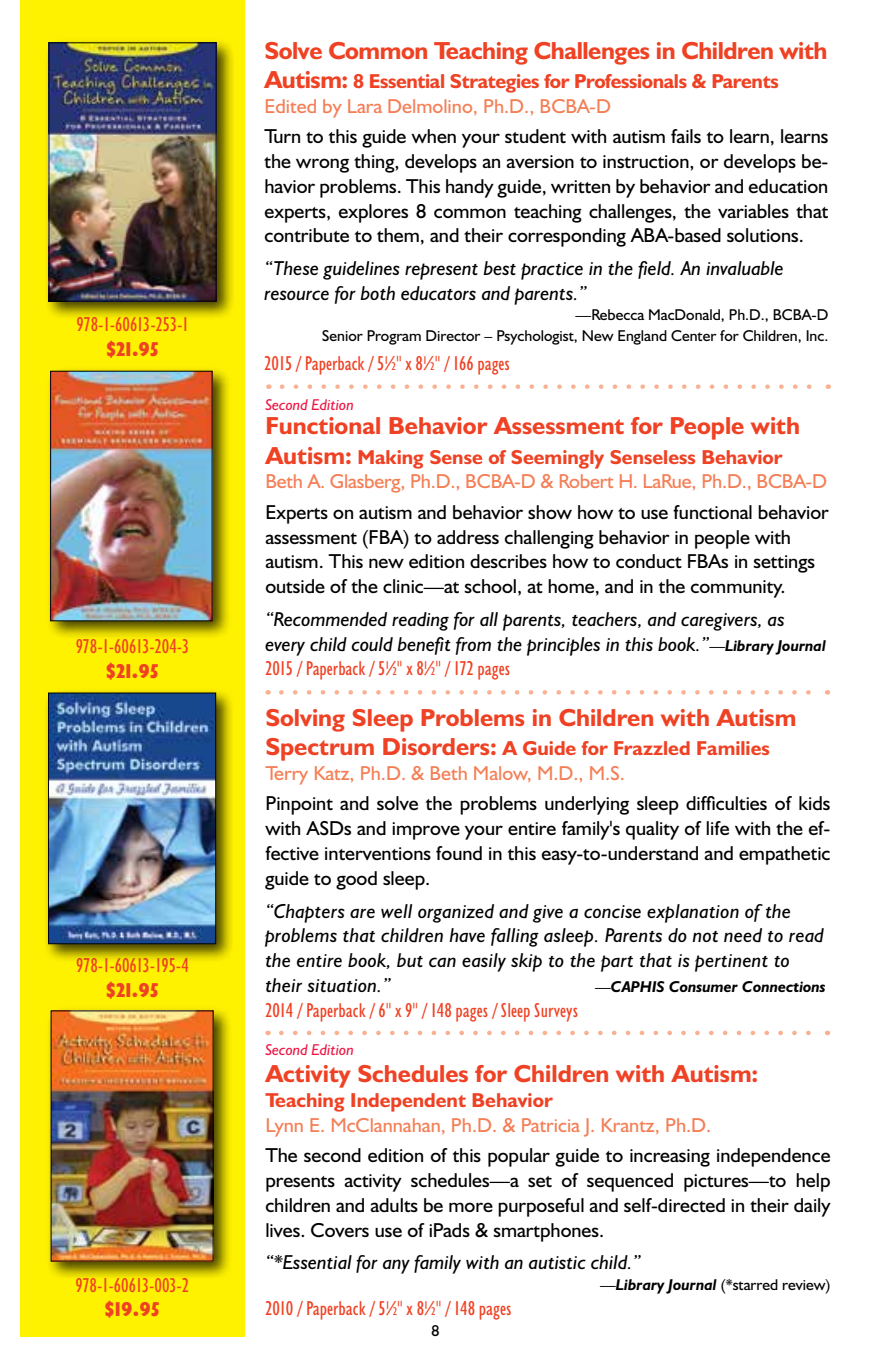
<style>
.page{position:relative;width:871px;height:1357px;background:#fff}
.page>*{position:absolute;margin:0;border:0;box-sizing:border-box;transform-origin:0 0}
.t1{font:700 24.75px "Humanist 521 BT";color:#ef4123}
.t2{font:700 24.75px "Humanist 521 BT";letter-spacing:-.02em;color:#ef4123}
.t3{font:20.25px/24.8px "Humanist 521 BT";color:#000;text-align:justify}
.t4{font:italic 20.25px/24.8px "Humanist 521 BT";color:#000}
.t5{font:20.25px/24.8px "Humanist 521 BT";color:#f47e55}
.t6{font:condensed 20.25px "Humanist 521 BT";color:#ef4123}
.t7{font:700 20.25px/24.8px "Humanist 521 BT";letter-spacing:-.02em;color:#ef4123}
.t8{font:700 20.25px "Humanist 521 BT";color:#ef4123}
.t9{font:700 condensed 20.25px "Humanist 521 BT Xtra";letter-spacing:.025em;color:#ef4123}
.t10{font:15.75px/20.2px "Humanist 521 BT";color:#000;text-align:right}
.t11{font:italic 700 15.75px "Humanist 521 BT";color:#000}
.t12{font:italic 15.75px "Humanist 521 BT";color:#ed1846}
.s1{font-size:24.75px}
.s2{font-weight:400;color:#f47e55}
.s3{font-weight:700;font-size:24.75px;color:#ef4123}
.s4{font-weight:700;color:#ef4123}
.s5{font-style:normal;font-size:15.75px}
.s6{font-weight:700;font-size:15.75px}
.s7{font-style:normal;font-stretch:condensed;color:#ef4123}
.s8{font-weight:400;font-style:normal}
.s9{font-weight:700;font-style:italic}
</style>
<div class="page">
<div style="left:20px;top:0;width:225px;height:1336px;background:#fff200"></div>
<div style="left:43px;top:687px;width:192px;height:277px;background:#000;opacity:.75"></div>
<img style="left:50px;top:695px;width:164px;height:247px">
<div style="left:48px;top:693px;width:168px;height:251px;border:1px solid #000"></div>
<div style="left:46px;top:1005px;width:187px;height:276px;background:#000;opacity:.75"></div>
<img style="left:53px;top:1012px;width:158px;height:247px">
<div style="left:51px;top:1010px;width:162px;height:251px;border:1px solid #000"></div>
<svg style="left:281px;top:690px;width:530px;height:4px"></svg>
<div style="left:45px;top:366px;width:186px;height:274px;background:#000;opacity:.75"></div>
<img style="left:52px;top:373px;width:158px;height:246px">
<div style="left:50px;top:371px;width:162px;height:250px;border:1px solid #000"></div>
<svg style="left:281px;top:1030px;width:530px;height:5px"></svg>
<svg style="left:282px;top:384px;width:530px;height:5px"></svg>
<div style="left:43px;top:37px;width:192px;height:284px;background:#000;opacity:.75"></div>
<img style="left:51px;top:45px;width:163px;height:254px">
<div style="left:49px;top:43px;width:167px;height:258px;border:1px solid #000"></div>
<p class="t6" style="left:77px;top:313px;width:113px">978-1-60613-253-1</p>
<p class="t9" style="left:106px;top:337px;width:54px">$21.95</p>
<p class="t6" style="left:76px;top:635px;width:115px">978-1-60613-204-3</p>
<p class="t9" style="left:106px;top:658px;width:54px">$21.95</p>
<p class="t6" style="left:76px;top:954px;width:114px">978-1-60613-195-4</p>
<p class="t9" style="left:106px;top:977px;width:54px">$21.95</p>
<p class="t6" style="left:75px;top:1273px;width:115px">978-1-60613-003-2</p>
<p class="t9" style="left:105px;top:1297px;width:56px">$19.95</p>
<p class="t2" style="left:264px;top:35px;width:564px">Solve Common Teaching Challenges in Children with</p>
<p class="t7" style="left:264px;top:69px;width:516px"><span class="s1">Autism:</span> 8 Essential Strategies for Professionals &amp; Parents<br><span class="s2">Edited by Lara Delmolino, Ph.D., BCBA-D</span></p>
<p class="t3" style="left:264px;top:124px;width:565px">Turn to this guide when your student with autism fails to learn, learns the wrong thing, develops an aversion to instruction, or develops be&shy;havior problems. This handy guide, written by behavior and education experts, explores 8 common teaching challenges, the variables that contribute to them, and their corresponding ABA-based solutions.</p>
<p class="t4" style="left:264px;top:256px;width:521px">“These guidelines represent best practice in the field. An invaluable resource for both educators and parents.”</p>
<p class="t10" style="left:322px;top:304px;width:507px">—Rebecca MacDonald, Ph.D., BCBA-D<br>Senior Program Director – Psychologist, New England Center for Children, Inc.</p>
<p class="t6" style="left:264px;top:351px;width:247px">2015 / Paperback / 5½" x 8½" / 166 pages</p>
<p class="t12" style="left:265px;top:394px;width:90px">Second Edition</p>
<p class="t1" style="left:265px;top:410px;width:536px">Functional Behavior Assessment for People with</p>
<p class="t5" style="left:265px;top:444px;width:563px"><span class="s3">Autism:</span> <span class="s4">Making Sense of Seemingly Senseless Behavior<br></span>Beth A. Glasberg, Ph.D., BCBA-D &amp; Robert H. LaRue, Ph.D., BCBA-D</p>
<p class="t3" style="left:265px;top:499px;width:565px;text-align:left">Experts on autism and behavior show how to use functional behavior assessment (FBA) to address challenging behavior in people with autism. This new edition describes how to conduct FBAs in settings outside of the clinic—at school, at home, and in the community.</p>
<p class="t4" style="left:265px;top:606px;width:562px">“Recommended reading for all parents, teachers, and caregivers, as every child could benefit from the principles in this book.”<span class="s5">—</span><span class="s6">Library Journal<br></span><span class="s7">2015 / Paperback / 5½" x 8½" / 172 pages</span></p>
<p class="t1" style="left:265px;top:702px;width:533px">Solving Sleep Problems in Children with Autism</p>
<p class="t5" style="left:265px;top:735px;width:506px"><span class="s3">Spectrum Disorders:</span> <span class="s4">A Guide for Frazzled Families<br></span>Terry Katz, Ph.D. &amp; Beth Malow, M.D., M.S.</p>
<p class="t3" style="left:265px;top:791px;width:567px">Pinpoint and solve the problems underlying sleep difficulties of kids with ASDs and improve your entire family's quality of life with the ef&shy;fective interventions found in this easy-to-understand and empathetic guide to good sleep.</p>
<p class="t4" style="left:265px;top:898px;width:560px">“Chapters are well organized and give a concise explanation of the problems that children have falling asleep. Parents do not need to read the entire book, but can easily skip to the part that is pertinent to their situation.”</p>
<p class="t11" style="left:595px;top:976px;width:232px"><span class="s8">—</span>CAPHIS Consumer Connections</p>
<p class="t6" style="left:265px;top:998px;width:314px">2014 / Paperback / 6" x 9" / 148 pages / Sleep Surveys</p>
<p class="t12" style="left:265px;top:1040px;width:90px">Second Edition</p>
<p class="t1" style="left:265px;top:1058px;width:494px">Activity Schedules for Children with Autism:</p>
<p class="t8" style="left:265px;top:1088px;width:289px">Teaching Independent Behavior</p>
<p class="t5" style="left:265px;top:1112px;width:447px">Lynn E. McClannahan, Ph.D. &amp; Patricia J. Krantz, Ph.D.</p>
<p class="t3" style="left:265px;top:1142px;width:567px">The second edition of this popular guide to increasing independence presents activity schedules—a set of sequenced pictures—to help children and adults be more purposeful and self-directed in their daily lives. Covers use of iPads &amp; smartphones.</p>
<p class="t4" style="left:265px;top:1250px;width:377px">“*Essential for any family with an autistic child.”</p>
<p class="t10" style="left:600px;top:1274px;width:232px">—<span class="s9">Library Journal</span> (*starred review)</p>
<p class="t6" style="left:265px;top:1296px;width:248px">2010 / Paperback / 5½" x 8½" / 148 pages</p>
<p class="t10" style="left:431px;top:1320px;width:9px">8</p>
</div>
